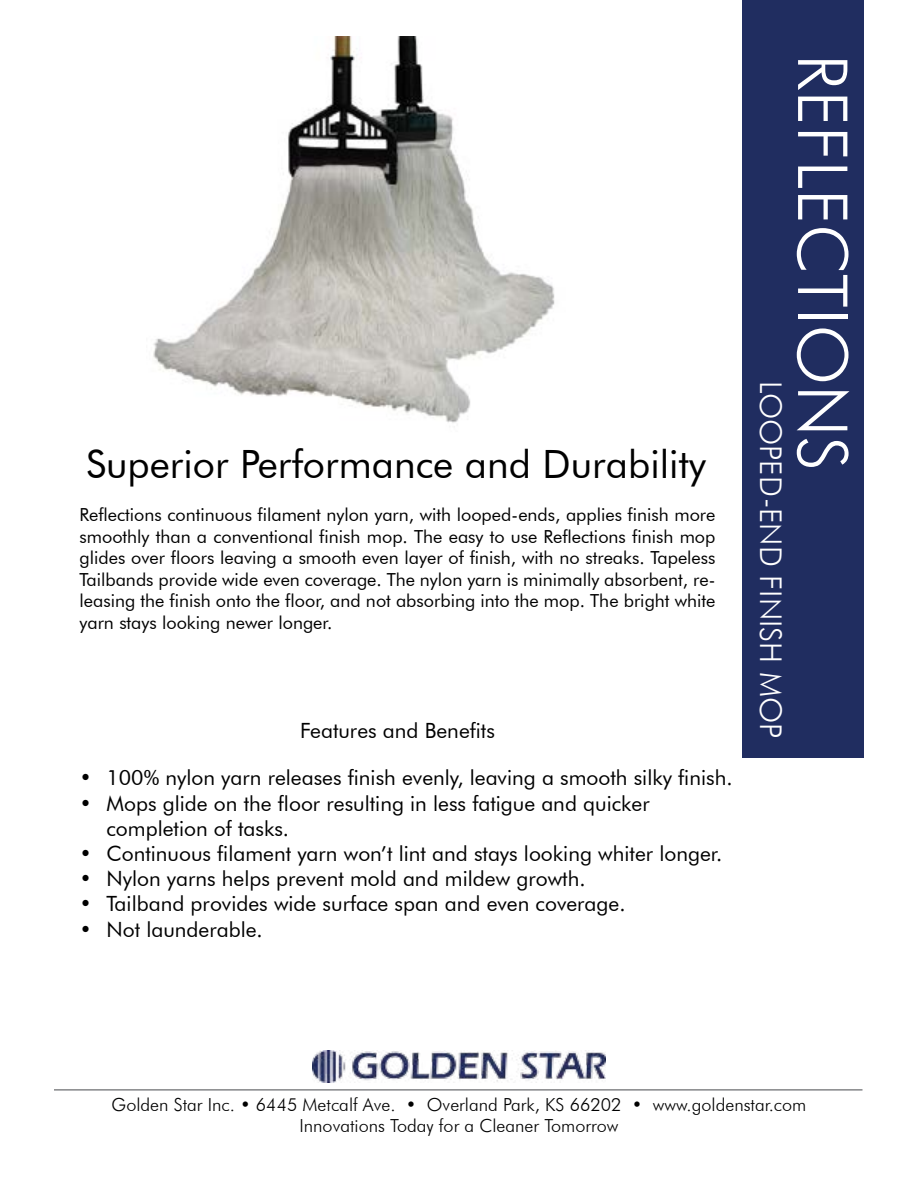
<style>
.page{position:relative;width:918px;height:1188px;background:#fff}
.page>*{position:absolute;margin:0;border:0;box-sizing:border-box;transform-origin:0 0}
.t1{font:300 69px "Futura BT";color:#fff}
.t2{font:39px "Futura BT";color:#000}
.t3{font:300 30px "Futura BT";color:#fff}
.t4{font:21px/25.2px "Futura BT";color:#000}
.t5{font:18px/21.6px "Futura BT";color:#000;text-align:justify}
.t6{font:300 18px/21.6px "Futura BT";color:#000;text-align:center}
</style>
<div class="page">
<div style="left:742px;top:0;width:122px;height:758px;background:#202d60"></div>
<hr style="left:54px;top:1089px;width:808px;height:2px;background:#848688">
<img style="left:312px;top:1050px;width:294px;height:33px">
<img style="left:153px;top:37px;width:402px;height:386px">
<h2 class="t2" style="left:86px;top:440px;width:621px">Superior Performance and Durability</h2>
<p class="t5" style="left:80px;top:504px;width:638px">Reflections continuous filament nylon yarn, with looped-ends, applies finish more smoothly than a conventional finish mop. The easy to use Reflections finish mop glides over floors leaving a smooth even layer of finish, with no streaks. Tapeless Tailbands provide wide even coverage. The nylon yarn is minimally absorbent, re&shy;leasing the finish onto the floor, and not absorbing into the mop. The bright white yarn stays looking newer longer.</p>
<p class="t4" style="left:300px;top:718px;width:196px">Features and Benefits</p>
<p class="t4" style="left:80px;top:765px;width:655px">• 100% nylon yarn releases finish evenly, leaving a smooth silky finish.</p>
<p class="t4" style="left:107px;top:790px;width:545px;text-indent:-27px">• Mops glide on the floor resulting in less fatigue and quicker completion of tasks.</p>
<p class="t4" style="left:80px;top:841px;width:644px">• Continuous filament yarn won’t lint and stays looking whiter longer.</p>
<p class="t4" style="left:80px;top:866px;width:508px">• Nylon yarns helps prevent mold and mildew growth.</p>
<p class="t4" style="left:80px;top:891px;width:548px">• Tailband provides wide surface span and even coverage.</p>
<p class="t4" style="left:80px;top:916px;width:185px">• Not launderable.</p>
<h3 class="t3" style="left:789px;top:381px;width:354px;rotate:90deg">LOOPED-EN D Finish Mop</h3>
<h1 class="t1" style="left:865px;top:54px;width:418px;rotate:90deg">Reflections</h1>
<p class="t6" style="left:112px;top:1093px;width:696px">Golden Star Inc. • 6445 Metcalf Ave. • Overland Park, KS 66202 • www.goldenstar.com<br>Innovations Today for a Cleaner Tomorrow</p>
</div>
